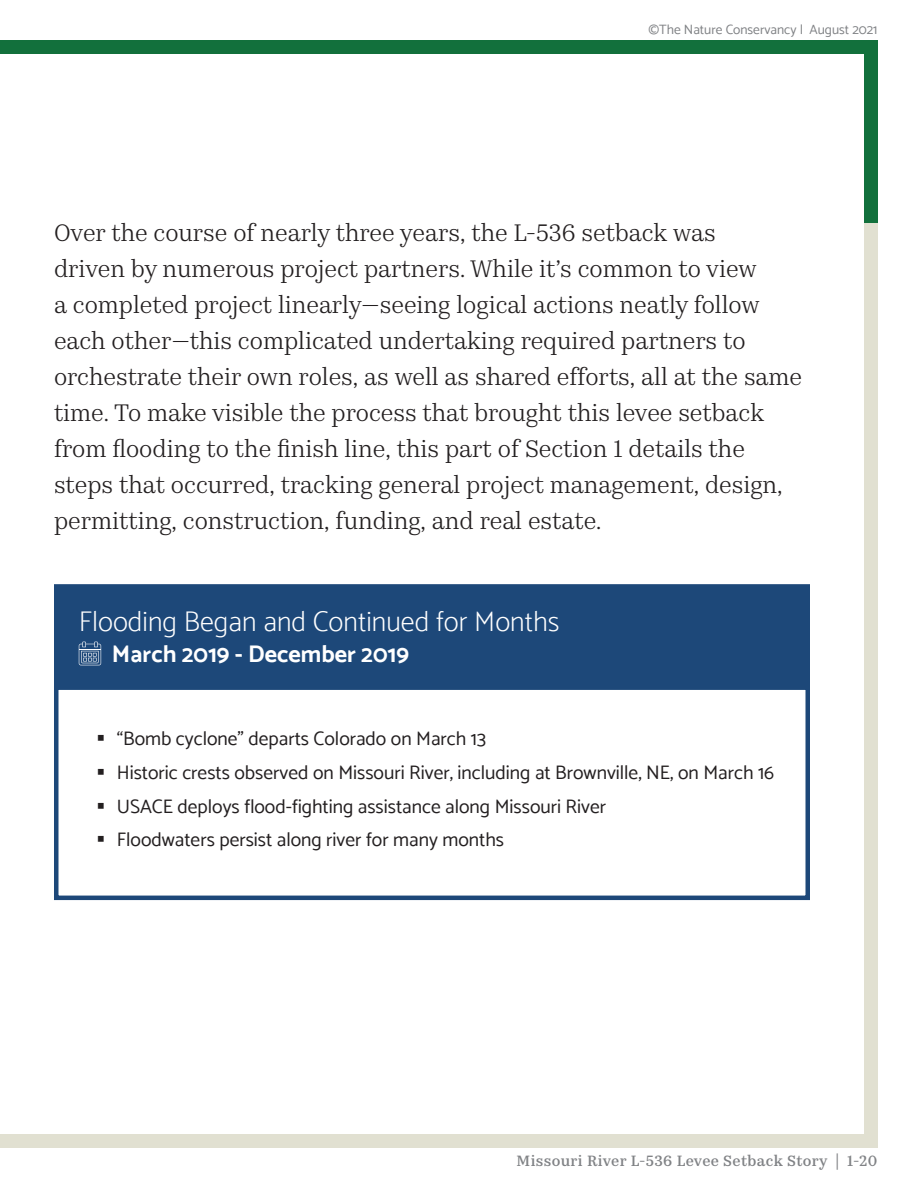
<style>
.page{position:relative;width:918px;height:1188px;background:#fff}
.page>*{position:absolute;margin:0;border:0;box-sizing:border-box;transform-origin:0 0}
.Pull_Quote{font:200 28.5px "Catamaran";color:#fff}
.Intro_Text{font:24px/36px "Kazimir Text";color:#231f20}
.Byline_Title{font:700 24px "Catamaran";color:#fff}
.t1{font:19.5px "Catamaran";color:#231f20}
.t2{font:500 15px "Kazimir Text";letter-spacing:.025em;color:#808285}
.t3{font:13.5px "Catamaran";color:#808285}
</style>
<div class="page">
<div style="left:0;top:40px;width:878px;height:183px;background:#12703c"></div>
<div style="left:0;top:223px;width:878px;height:925px;background:#e1e0d1"></div>
<div style="left:0;top:54px;width:864px;height:1080px;background:#fff"></div>
<div style="left:54px;top:685px;width:756px;height:215px;background:#fff;border:4px solid #1d4879"></div>
<div style="left:54px;top:584px;width:756px;height:108px;background:#1d4879"></div>
<p class="t3" style="left:648px;top:21px;width:231px">©The Nature Conservancy | August 2021</p>
<p class="Intro_Text" style="left:54px;top:213px;width:750px">Over the course of nearly three years, the L-536 setback was<br>driven by numerous project partners. While it’s common to view<br>a completed project linearly—seeing logical actions neatly follow each other—this complicated undertaking required partners to orchestrate their own roles, as well as shared efforts, all at the same time. To make visible the process that brought this levee setback from flooding to the finish line, this part of Section 1 details the steps that occurred, tracking general project management, design, permitting, construction, funding, and real estate.</p>
<p class="Pull_Quote" style="left:79px;top:604px;width:482px">Flooding Began and Continued for Months</p>
<p class="Byline_Title" style="left:112px;top:640px;width:298px">March 2019 - December 2019</p>
<p class="t1" style="left:117px;top:727px;width:371px">“Bomb cyclone” departs Colorado on March 13</p>
<p class="t1" style="left:117px;top:761px;width:659px">Historic crests observed on Missouri River, including at Brownville, NE, on March 16</p>
<p class="t1" style="left:117px;top:795px;width:491px">USACE deploys flood-fighting assistance along Missouri River</p>
<p class="t1" style="left:117px;top:828px;width:389px">Floodwaters persist along river for many months</p>
<p class="t2" style="left:517px;top:1150px;width:362px">Missouri River L-536 Levee Setback Story | 1-20</p>
</div>
